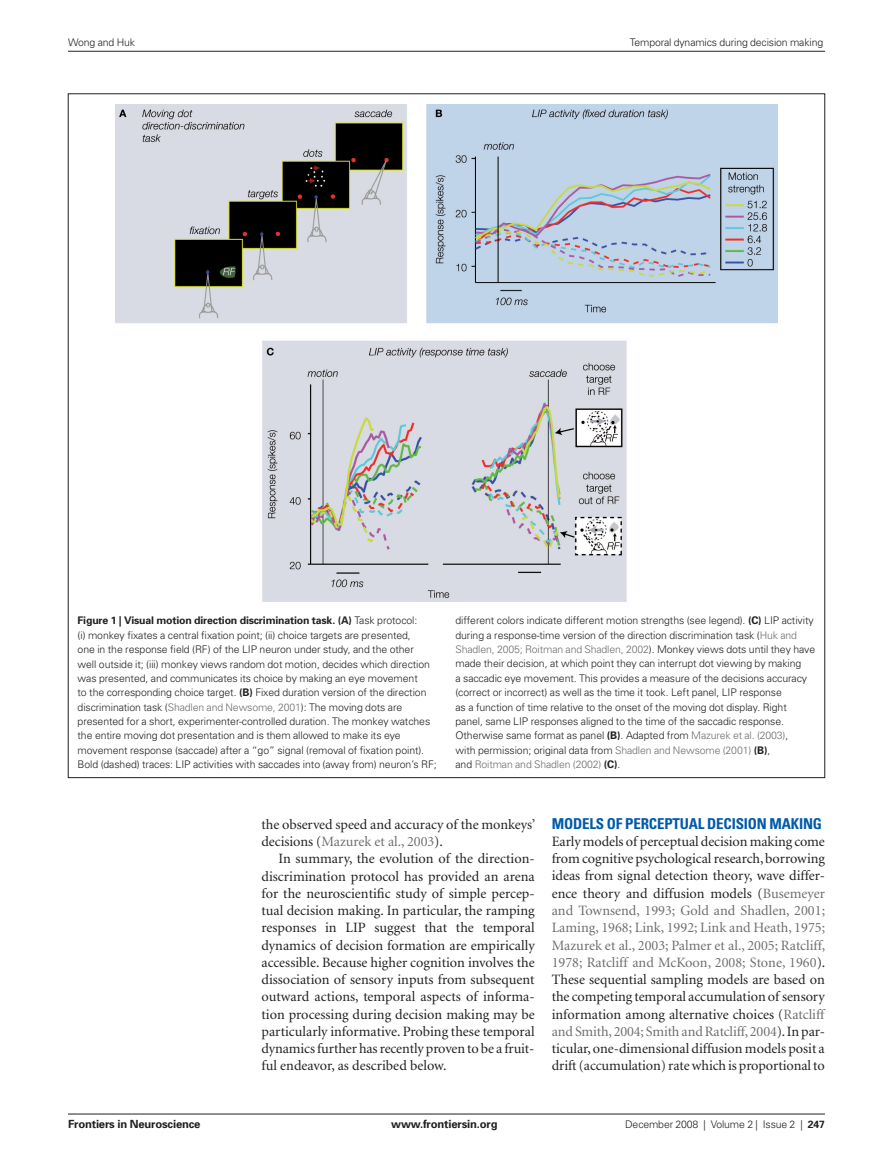
<style>
.page{position:relative;width:893px;height:1170px;background:#fff}
.page>*{position:absolute;margin:0;border:0;box-sizing:border-box;transform-origin:0 0}
.t1{font:700 condensed 15px "Univers";letter-spacing:-.01em;color:#015aaa}
.t2{font:14.25px/17.2px "Minion";letter-spacing:-.005em;color:#231f20;text-align:justify}
.t3{font:700 11.25px "Univers";letter-spacing:-.015em;color:#231f20}
.t4{font:300 10.5px/14.4px "Univers";letter-spacing:-.01em;color:#231f20}
.s1{font-weight:700}
.s2{color:#6c6d70}
</style>
<div class="page">
<hr style="left:68px;top:1113px;width:757px;height:1px;background:#231f20">
<hr style="left:68px;top:51px;width:757px;height:1px;background:#231f20">
<img style="left:115px;top:104px;width:663px;height:497px">
<p class="t4" style="left:68px;top:35px;width:69px">Wong and Huk</p>
<p class="t4" style="left:630px;top:35px;width:195px">Temporal dynamics during decision making</p>
<p class="t4" style="left:78px;top:613px;width:361px"><span class="s1">Figure 1 | Visual motion direction discrimination task. (A)</span> Task protocol:<br>(i) monkey fixates a central fixation point; (ii) choice targets are presented,<br>one in the response field (RF) of the LIP neuron under study, and the other<br>well outside it; (iii) monkey views random dot motion, decides which direction was presented, and communicates its choice by making an eye movement<br>to the corresponding choice target. <span class="s1">(B)</span> Fixed duration version of the direction discrimination task (<span class="s2">Shadlen and Newsome, 2001</span>): The moving dots are presented for a short, experimenter-controlled duration. The monkey watches the entire moving dot presentation and is them allowed to make its eye movement response (saccade) after a “go” signal (removal of fixation point).<br>Bold (dashed) traces: LIP activities with saccades into (away from) neuron’s RF;</p>
<p class="t4" style="left:455px;top:613px;width:361px">different colors indicate different motion strengths (see legend). <span class="s1">(C)</span> LIP activity during a response-time version of the direction discrimination task (<span class="s2">Huk and Shadlen, 2005; Roitman and Shadlen, 2002</span>). Monkey views dots until they have made their decision, at which point they can interrupt dot viewing by making<br>a saccadic eye movement. This provides a measure of the decisions accuracy (correct or incorrect) as well as the time it took. Left panel, LIP response<br>as a function of time relative to the onset of the moving dot display. Right panel, same LIP responses aligned to the time of the saccadic response.<br>Otherwise same format as panel <span class="s1">(B)</span>. Adapted from <span class="s2">Mazurek et al. (2003)</span>,<br>with permission; original data from <span class="s2">Shadlen and Newsome (2001)</span> <span class="s1">(B)</span>,<br>and <span class="s2">Roitman and Shadlen (2002)</span> <span class="s1">(C)</span>.</p>
<h2 class="t2" style="left:261px;top:816px;width:275px">the observed speed and accuracy of the monkeys’ decisions (<span class="s2">Mazurek et al., 2003</span>).</h2>
<p class="t2" style="left:261px;top:850px;width:275px;text-indent:17px">In summary, the evolution of the direction&shy;discrimination protocol has provided an arena for the neuroscientific study of simple percep&shy;tual decision making. In particular, the ramping responses in LIP suggest that the temporal dynamics of decision formation are empirically accessible. Because higher cognition involves the dissociation of sensory inputs from subsequent outward actions, temporal aspects of informa&shy;tion processing during decision making may be particularly informative. Probing these temporal dynamics further has recently proven to be a fruit&shy;ful endeavor, as described below.</p>
<h1 class="t1" style="left:552px;top:814px;width:272px">MODELS OF PERCEPTUAL DECISION MAKING</h1>
<p class="t2" style="left:552px;top:833px;width:275px">Early models of perceptual decision making come from cognitive psychological research, borrowing ideas from signal detection theory, wave differ&shy;ence theory and diffusion models (<span class="s2">Busemeyer and Townsend, 1993; Gold and Shadlen, 2001; Laming, 1968; Link, 1992; Link and Heath, 1975; Mazurek et al., 2003; Palmer et al., 2005; Ratcliff, 1978; Ratcliff and McKoon, 2008; Stone, 1960</span>).<br>These sequential sampling models are based on the competing temporal accumulation of sensory information among alternative choices (<span class="s2">Ratcliff and Smith, 2004; Smith and Ratcliff, 2004</span>). In par&shy;ticular, one-dimensional diffusion models posit a drift (accumulation) rate which is proportional to</p>
<p class="t3" style="left:68px;top:1116px;width:134px">Frontiers in Neuroscience</p>
<p class="t3" style="left:391px;top:1116px;width:108px">www.frontiersin.org</p>
<p class="t4" style="left:625px;top:1116px;width:201px">December 2008 | Volume 2 | Issue 2 | <span class="s1">247</span></p>
</div>
